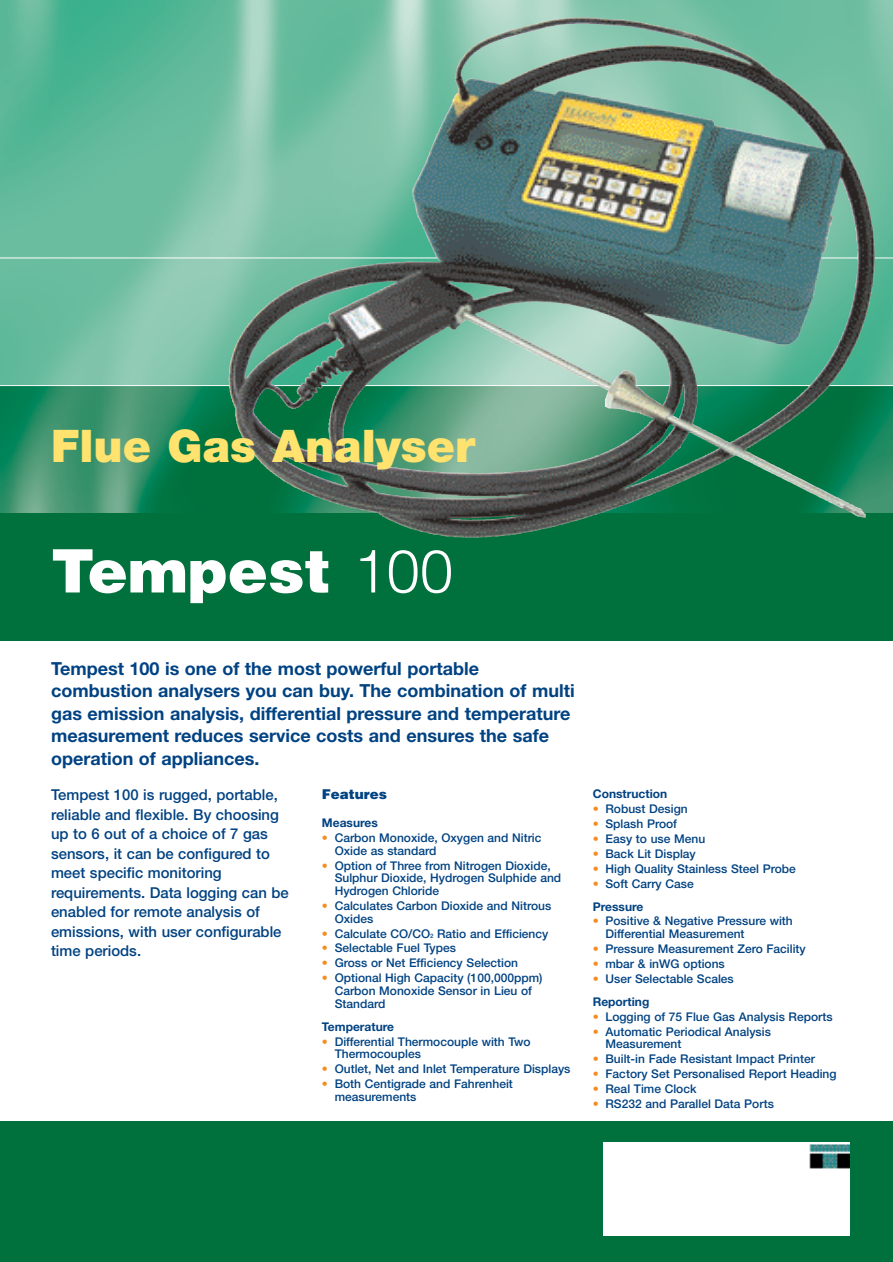
<style>
.page{position:relative;width:893px;height:1262px;background:#fff}
.page>*{position:absolute;margin:0;border:0;box-sizing:border-box;transform-origin:0 0}
.t1{font:900 60px "Helvetica";color:#fff}
.t2{font:900 45px "Helvetica Neue";color:#ffe36e}
.t3{font:700 18px/22.5px "Helvetica Neue";color:#004282}
.t4{font:500 15px/19.5px "Helvetica Neue";color:#004282}
.t5{font:900 13.5px "Helvetica";color:#004282}
.t6{font:500 12px/12.8px "Helvetica Neue";color:#004282}
.t7{font:700 12px "Helvetica Neue";color:#004282}
.s1{font-weight:300}
.s2{color:#f68b1e}
.s3{font-size:6px}
.s4{font-weight:700}
</style>
<div class="page">
<img style="left:0;top:0;width:892px;height:513px">
<div style="left:0;top:513px;width:892px;height:128px;background:#00703c"></div>
<hr style="left:0;top:385px;width:892px;height:1px;background:#fff">
<hr style="left:0;top:257px;width:892px;height:1px;background:#fff">
<img style="left:636px;top:42px;width:219px;height:418px">
<div style="left:0;top:1121px;width:892px;height:141px;background:#00703c"></div>
<div style="left:603px;top:1142px;width:246px;height:93px;background:#fff"></div>
<h2 class="t2" style="left:51px;top:429px;width:425px">Flue Gas Analyser</h2>
<h1 class="t1" style="left:51px;top:549px;width:404px">Tempest <span class="s1">100</span></h1>
<p class="t3" style="left:51px;top:659px;width:525px">Tempest 100 is one of the most powerful portable combustion analysers you can buy. The combination of multi gas emission analysis, differential pressure and temperature measurement reduces service costs and ensures the safe operation of appliances.</p>
<p class="t4" style="left:51px;top:786px;width:239px">Tempest 100 is rugged, portable, reliable and flexible. By choosing up to 6 out of a choice of 7 gas sensors, it can be configured to meet specific monitoring requirements. Data logging can be enabled for remote analysis of emissions, with user configurable time periods.</p>
<p class="t5" style="left:322px;top:789px;width:67px">Features</p>
<p class="t7" style="left:322px;top:818px;width:57px">Measures</p>
<p class="t6" style="left:334px;top:832px;width:208px;text-indent:-13px"><span class="s2">•</span> Carbon Monoxide, Oxygen and Nitric<br>Oxide as standard</p>
<p class="t6" style="left:334px;top:860px;width:228px;text-indent:-13px"><span class="s2">•</span> Option of Three from Nitrogen Dioxide,<br>Sulphur Dioxide, Hydrogen Sulphide and<br>Hydrogen Chloride</p>
<p class="t6" style="left:334px;top:900px;width:218px;text-indent:-13px"><span class="s2">•</span> Calculates Carbon Dioxide and Nitrous<br>Oxides</p>
<p class="t6" style="left:322px;top:928px;width:228px"><span class="s2">•</span> Calculate CO/CO<span class="s3">2</span> Ratio and Efficiency</p>
<p class="t6" style="left:322px;top:943px;width:136px"><span class="s2">•</span> Selectable Fuel Types</p>
<p class="t6" style="left:322px;top:957px;width:198px"><span class="s2">•</span> Gross or Net Efficiency Selection</p>
<p class="t6" style="left:334px;top:972px;width:209px;text-indent:-13px"><span class="s2">•</span> Optional High Capacity (100,000ppm)<br>Carbon Monoxide Sensor in Lieu of<br>Standard</p>
<p class="t7" style="left:322px;top:1022px;width:74px">Temperature</p>
<p class="t6" style="left:334px;top:1036px;width:197px;text-indent:-13px"><span class="s2">•</span> Differential Thermocouple with Two<br>Thermocouples</p>
<p class="t6" style="left:322px;top:1063px;width:250px"><span class="s2">•</span> Outlet, Net and Inlet Temperature Displays</p>
<p class="t6" style="left:334px;top:1078px;width:180px;text-indent:-13px"><span class="s2">•</span> Both Centigrade and Fahrenheit measurements</p>
<p class="t7" style="left:592px;top:789px;width:76px">Construction</p>
<p class="t6" style="left:592px;top:803px;width:96px"><span class="s2">•</span> Robust Design</p>
<p class="t6" style="left:592px;top:818px;width:86px"><span class="s2">•</span> Splash Proof</p>
<p class="t6" style="left:592px;top:833px;width:114px"><span class="s2">•</span> Easy to use Menu</p>
<p class="t6" style="left:592px;top:848px;width:104px"><span class="s2">•</span> Back Lit Display</p>
<p class="t6" style="left:592px;top:863px;width:205px"><span class="s2">•</span> High Quality Stainless Steel Probe</p>
<p class="t6" style="left:592px;top:873px;width:102px;line-height:23px"><span class="s2">•</span> Soft Carry Case<br><span class="s4">Pressure</span></p>
<p class="t6" style="left:605px;top:916px;width:189px;text-indent:-13px"><span class="s2">•</span> Positive &amp; Negative Pressure with<br>Differential Measurement</p>
<p class="t6" style="left:592px;top:943px;width:214px"><span class="s2">•</span> Pressure Measurement Zero Facility</p>
<p class="t6" style="left:592px;top:958px;width:133px"><span class="s2">•</span> mbar &amp; inWG options</p>
<p class="t6" style="left:592px;top:968px;width:143px;line-height:23px"><span class="s2">•</span> User Selectable Scales<br><span class="s4">Reporting</span></p>
<p class="t6" style="left:592px;top:1011px;width:241px"><span class="s2">•</span> Logging of 75 Flue Gas Analysis Reports</p>
<p class="t6" style="left:605px;top:1026px;width:167px;text-indent:-13px"><span class="s2">•</span> Automatic Periodical Analysis<br>Measurement</p>
<p class="t6" style="left:592px;top:1053px;width:224px"><span class="s2">•</span> Built-in Fade Resistant Impact Printer</p>
<p class="t6" style="left:592px;top:1068px;width:245px"><span class="s2">•</span> Factory Set Personalised Report Heading</p>
<p class="t6" style="left:592px;top:1083px;width:105px"><span class="s2">•</span> Real Time Clock</p>
<p class="t6" style="left:592px;top:1098px;width:183px"><span class="s2">•</span> RS232 and Parallel Data Ports</p>
</div>
